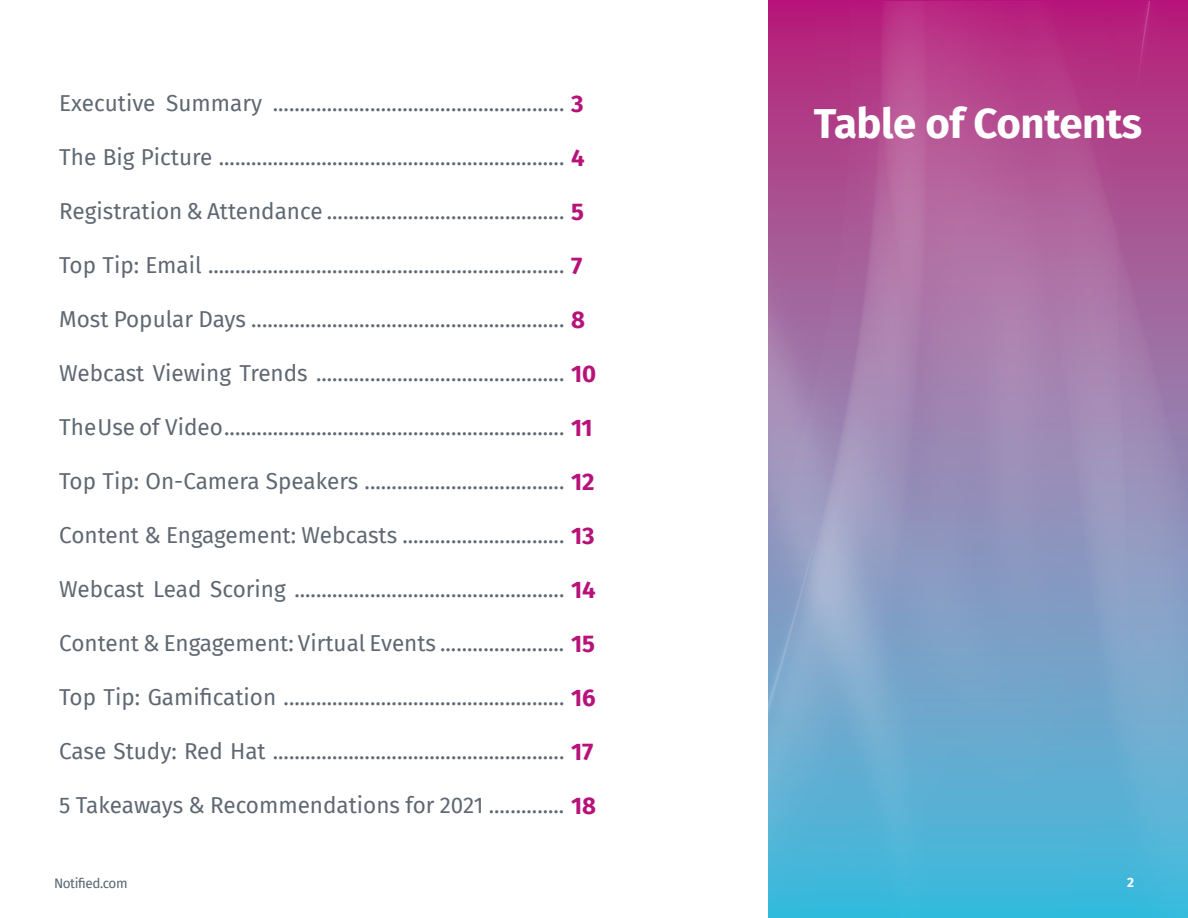
<style>
.page{position:relative;width:1188px;height:918px;background:#fff}
.page>*{position:absolute;margin:0;border:0;box-sizing:border-box;transform-origin:0 0}
.t1{font:700 42px "Fira Sans";letter-spacing:-.01em;color:#fff}
.t2{font:22.5px "Fira Sans";color:#5f6872}
.t3{font:13.5px "Fira Sans";letter-spacing:-.03em;color:#596670}
.t4{font:700 13.5px "Fira Sans";color:#fff}
.s1{font-weight:700;font-size:24px;color:#b61279}
</style>
<div class="page">
<img style="left:768px;top:1px;width:420px;height:917px">
<p class="t2" style="left:59px;top:86px;width:526px">Executive Summary ...................................................... <span class="s1">3</span></p>
<p class="t2" style="left:59px;top:140px;width:527px">The Big Picture ................................................................ <span class="s1">4</span></p>
<p class="t2" style="left:59px;top:194px;width:526px">Registration &amp; Attendance ............................................ <span class="s1">5</span></p>
<p class="t2" style="left:59px;top:248px;width:525px">Top Tip: Email .................................................................. <span class="s1">7</span></p>
<p class="t2" style="left:59px;top:302px;width:527px">Most Popular Days .......................................................... <span class="s1">8</span></p>
<p class="t2" style="left:59px;top:356px;width:538px">Webcast Viewing Trends .............................................. <span class="s1">10</span></p>
<p class="t2" style="left:59px;top:410px;width:535px">The Use of Video ............................................................... <span class="s1">11</span></p>
<p class="t2" style="left:59px;top:464px;width:537px">Top Tip: On-Camera Speakers ..................................... <span class="s1">12</span></p>
<p class="t2" style="left:59px;top:518px;width:537px">Content &amp; Engagement: Webcasts .............................. <span class="s1">13</span></p>
<p class="t2" style="left:59px;top:572px;width:538px">Webcast Lead Scoring .................................................. <span class="s1">14</span></p>
<p class="t2" style="left:59px;top:626px;width:537px">Content &amp; Engagement: Virtual Events ....................... <span class="s1">15</span></p>
<p class="t2" style="left:59px;top:680px;width:538px">Top Tip: Gamification .................................................... <span class="s1">16</span></p>
<p class="t2" style="left:59px;top:734px;width:536px">Case Study: Red Hat ...................................................... <span class="s1">17</span></p>
<p class="t2" style="left:59px;top:788px;width:538px">5 Takeaways &amp; Recommendations for 2021 .............. <span class="s1">18</span></p>
<p class="t3" style="left:54px;top:873px;width:75px">Notified.com</p>
<h1 class="t1" style="left:814px;top:88px;width:330px">Table of Contents</h1>
<p class="t4" style="left:1127px;top:871px;width:8px">2</p>
</div>
